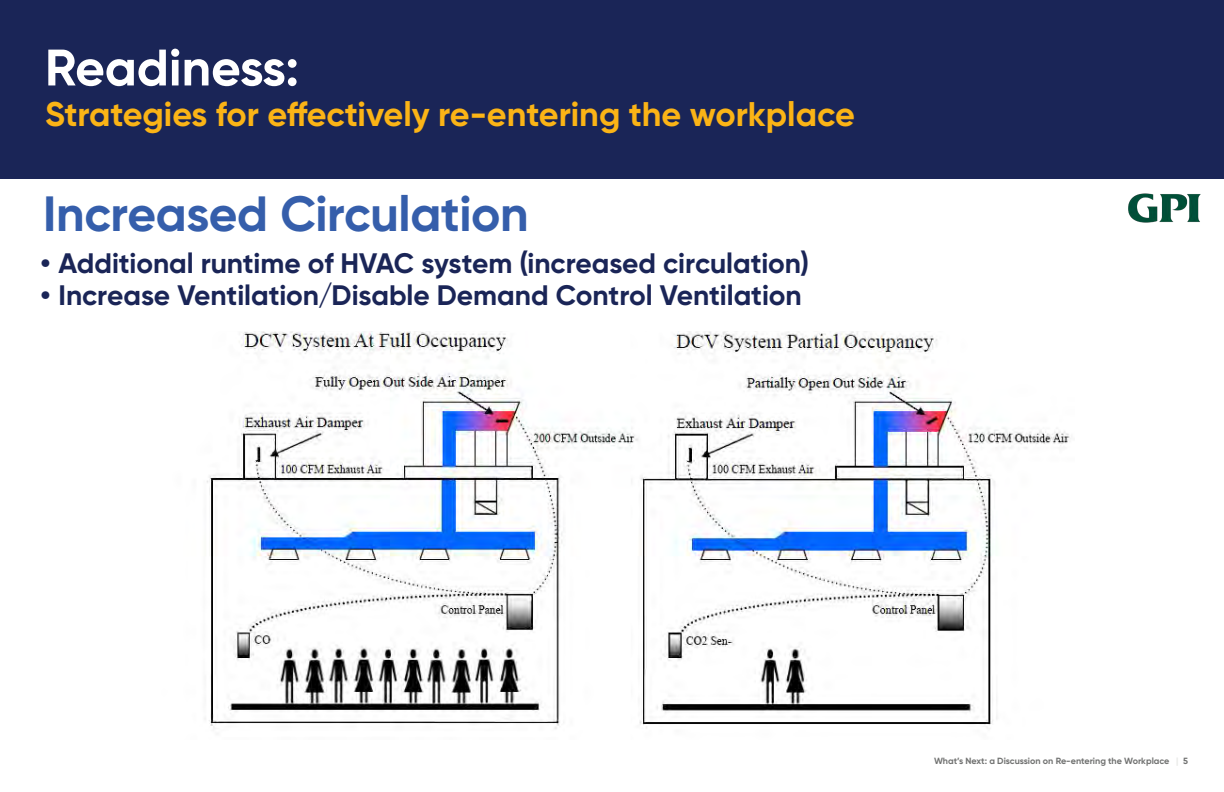
<style>
.page{position:relative;width:1224px;height:792px;background:#fff}
.page>*{position:absolute;margin:0;border:0;box-sizing:border-box;transform-origin:0 0}
.t1{font:700 51.2px "Gilroy";color:#fff}
.t2{font:700 49.5px "Gilroy";letter-spacing:-.01em;color:#355eab}
.t3{font:700 34.2px "Gilroy";color:#fbb416}
.t4{font:700 28.2px "Gilroy";letter-spacing:-.005em;color:#1a2557}
.t5{font:700 9px "Gilroy";color:#717271}
.s1{color:#e8e9e7}
</style>
<div class="page">
<div style="left:0;top:0;width:1224px;height:179px;background:#1a2557"></div>
<img style="left:205px;top:331px;width:865px;height:398px">
<img style="left:1128px;top:193px;width:73px;height:30px">
<p class="t1" style="left:45px;top:36px;width:256px">Readiness:</p>
<p class="t3" style="left:45px;top:93px;width:811px">Strategies for effectively re-entering the workplace</p>
<p class="t2" style="left:43px;top:182px;width:487px">Increased Circulation</p>
<p class="t4" style="left:40px;top:245px;width:770px">• Additional runtime of HVAC system (increased circulation)</p>
<p class="t4" style="left:40px;top:277px;width:763px">• Increase Ventilation/Disable Demand Control Ventilation</p>
<p class="t5" style="left:934px;top:755px;width:255px">What’s Next: a Discussion on Re-entering the Workplace <span class="s1">|</span> 5</p>
</div>
